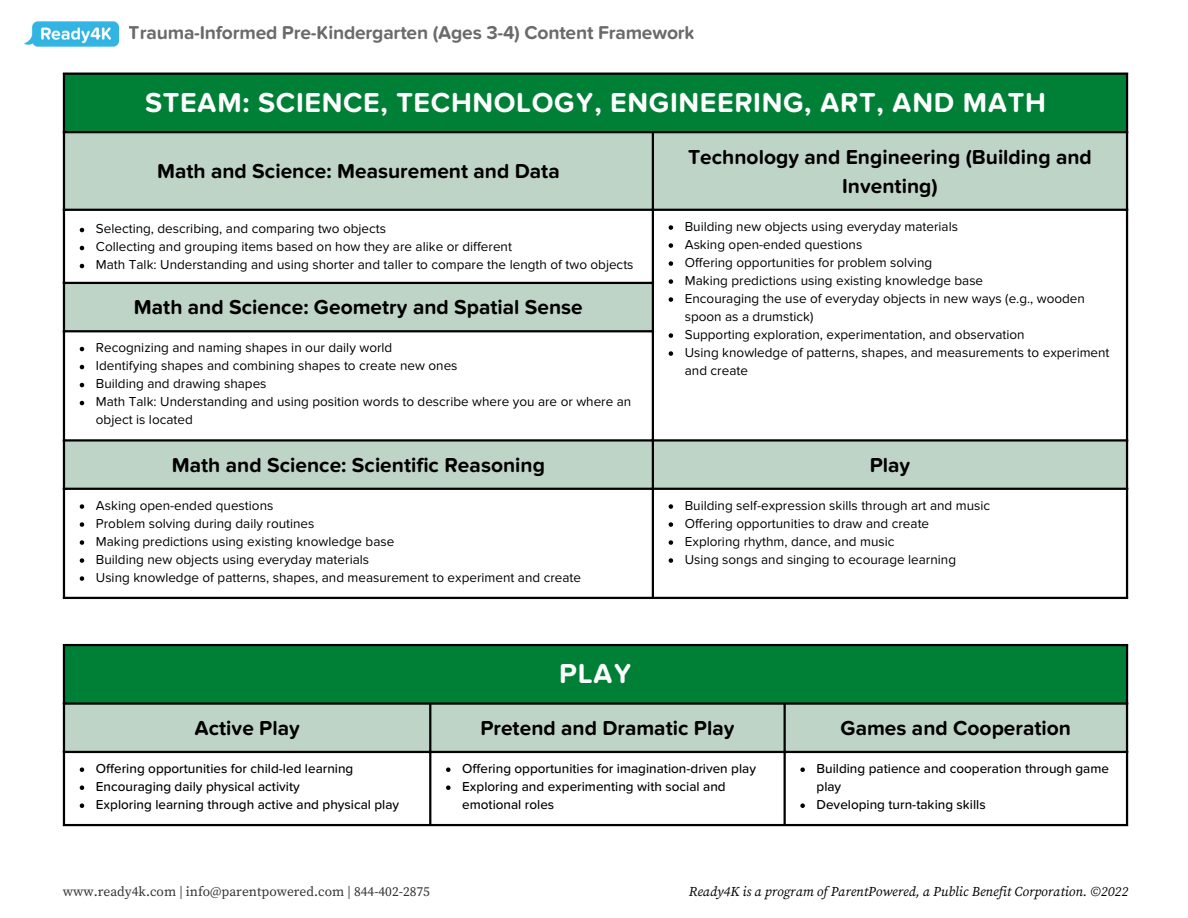
<style>
.page{position:relative;width:1188px;height:918px;background:#fff}
.page>*{position:absolute;margin:0;border:0;box-sizing:border-box;transform-origin:0 0}
.t1{font:700 28.5px "Proxima Nova Soft";letter-spacing:.02em;color:#fff}
.t2{font:700 21px/29.2px "Proxima Nova Soft";color:#000;text-align:center}
.t3{font:700 19.35px "Proxima Nova Soft";letter-spacing:-.01em;color:#000}
.t4{font:13.5px/18px "Proxima Nova Soft";color:#000}
.t5{font:500 13.5px/18px "Proxima Nova Soft";color:#000}
.t6{font:italic 13.5px "Source Serif Pro";color:#000}
.t7{font:13.5px "Source Serif Pro";color:#000}
</style>
<div class="page">
<div style="left:64px;top:73px;width:1063px;height:59px;background:#008037"></div>
<svg style="left:65px;top:133px;width:1061px;height:355px"></svg>
<svg style="left:80px;top:228px;width:4px;height:4px"></svg>
<svg style="left:80px;top:246px;width:4px;height:4px"></svg>
<svg style="left:80px;top:264px;width:4px;height:4px"></svg>
<svg style="left:669px;top:225px;width:4px;height:5px"></svg>
<svg style="left:669px;top:243px;width:4px;height:5px"></svg>
<svg style="left:669px;top:261px;width:4px;height:5px"></svg>
<svg style="left:669px;top:279px;width:4px;height:5px"></svg>
<svg style="left:669px;top:297px;width:4px;height:5px"></svg>
<svg style="left:669px;top:333px;width:4px;height:5px"></svg>
<svg style="left:669px;top:351px;width:4px;height:5px"></svg>
<svg style="left:80px;top:347px;width:4px;height:4px"></svg>
<svg style="left:80px;top:365px;width:4px;height:4px"></svg>
<svg style="left:80px;top:383px;width:4px;height:4px"></svg>
<svg style="left:80px;top:401px;width:4px;height:4px"></svg>
<svg style="left:80px;top:504px;width:4px;height:5px"></svg>
<svg style="left:80px;top:522px;width:4px;height:5px"></svg>
<svg style="left:80px;top:540px;width:4px;height:5px"></svg>
<svg style="left:80px;top:558px;width:4px;height:5px"></svg>
<svg style="left:80px;top:576px;width:4px;height:5px"></svg>
<svg style="left:669px;top:504px;width:4px;height:5px"></svg>
<svg style="left:669px;top:522px;width:4px;height:5px"></svg>
<svg style="left:669px;top:540px;width:4px;height:5px"></svg>
<svg style="left:669px;top:558px;width:4px;height:5px"></svg>
<hr style="left:63px;top:75px;width:2px;height:522px;background:#000">
<hr style="left:652px;top:133px;width:2px;height:464px;background:#000">
<hr style="left:1126px;top:75px;width:2px;height:522px;background:#000">
<hr style="left:63px;top:73px;width:1065px;height:2px;background:#000">
<hr style="left:63px;top:131px;width:1065px;height:2px;background:#000">
<hr style="left:63px;top:209px;width:1065px;height:2px;background:#000">
<hr style="left:63px;top:282px;width:591px;height:2px;background:#000">
<hr style="left:63px;top:330px;width:591px;height:2px;background:#000">
<hr style="left:63px;top:439px;width:1065px;height:3px;background:#000">
<hr style="left:63px;top:488px;width:1065px;height:2px;background:#000">
<hr style="left:63px;top:597px;width:1065px;height:2px;background:#000">
<img style="left:24px;top:21px;width:95px;height:26px">
<div style="left:64px;top:645px;width:1063px;height:59px;background:#008037"></div>
<div style="left:65px;top:705px;width:1061px;height:46px;background:#bed4c7"></div>
<svg style="left:80px;top:767px;width:4px;height:5px"></svg>
<svg style="left:80px;top:785px;width:4px;height:5px"></svg>
<svg style="left:80px;top:803px;width:4px;height:5px"></svg>
<svg style="left:446px;top:767px;width:5px;height:5px"></svg>
<svg style="left:446px;top:785px;width:5px;height:5px"></svg>
<svg style="left:800px;top:767px;width:5px;height:5px"></svg>
<svg style="left:800px;top:803px;width:5px;height:5px"></svg>
<hr style="left:63px;top:646px;width:2px;height:178px;background:#000">
<hr style="left:429px;top:705px;width:2px;height:119px;background:#000">
<hr style="left:784px;top:705px;width:2px;height:119px;background:#000">
<hr style="left:1126px;top:646px;width:2px;height:178px;background:#000">
<hr style="left:63px;top:644px;width:1065px;height:2px;background:#000">
<hr style="left:63px;top:702px;width:1065px;height:3px;background:#000">
<hr style="left:63px;top:751px;width:1065px;height:2px;background:#000">
<hr style="left:63px;top:824px;width:1065px;height:2px;background:#000">
<h3 class="t3" style="left:129px;top:21px;width:568px">Trauma-Informed Pre-Kindergarten (Ages 3-4) Content Framework</h3>
<h1 class="t1" style="left:145px;top:85px;width:902px">STEAM: SCIENCE, TECHNOLOGY, ENGINEERING, ART, AND MATH</h1>
<h2 class="t2" style="left:157px;top:156px;width:404px">Math and Science: Measurement and Data</h2>
<h2 class="t2" style="left:688px;top:142px;width:405px">Technology and Engineering (Building and<br>Inventing)</h2>
<p class="t4" style="left:96px;top:220px;width:539px">Selecting, describing, and comparing two objects<br>Collecting and grouping items based on how they are alike or different<br>Math Talk: Understanding and using shorter and taller to compare the length of two objects</p>
<p class="t4" style="left:685px;top:217px;width:426px">Building new objects using everyday materials<br>Asking open-ended questions<br>Offering opportunities for problem solving<br>Making predictions using existing knowledge base<br>Encouraging the use of everyday objects in new ways (e.g., wooden spoon as a drumstick)<br>Supporting exploration, experimentation, and observation<br>Using knowledge of patterns, shapes, and measurements to experiment and create</p>
<h2 class="t2" style="left:134px;top:292px;width:451px">Math and Science: Geometry and Spatial Sense</h2>
<p class="t4" style="left:96px;top:339px;width:537px">Recognizing and naming shapes in our daily world<br>Identifying shapes and combining shapes to create new ones<br>Building and drawing shapes<br>Math Talk: Understanding and using position words to describe where you are or where an object is located</p>
<h2 class="t2" style="left:172px;top:450px;width:375px">Math and Science: Scientific Reasoning</h2>
<h2 class="t2" style="left:870px;top:450px;width:42px">Play</h2>
<p class="t4" style="left:96px;top:496px;width:487px">Asking open-ended questions<br>Problem solving during daily routines<br>Making predictions using existing knowledge base<br>Building new objects using everyday materials<br>Using knowledge of patterns, shapes, and measurement to experiment and create</p>
<p class="t4" style="left:685px;top:496px;width:307px">Building self-expression skills through art and music Offering opportunities to draw and create<br>Exploring rhythm, dance, and music<br>Using songs and singing to ecourage learning</p>
<h1 class="t1" style="left:559px;top:656px;width:74px">PLAY</h1>
<h2 class="t2" style="left:194px;top:713px;width:107px">Active Play</h2>
<h2 class="t2" style="left:480px;top:713px;width:256px">Pretend and Dramatic Play</h2>
<h2 class="t2" style="left:841px;top:713px;width:232px">Games and Cooperation</h2>
<p class="t5" style="left:96px;top:759px;width:305px">Offering opportunities for child-led learning<br>Encouraging daily physical activity<br>Exploring learning through active and physical play</p>
<p class="t5" style="left:462px;top:759px;width:295px">Offering opportunities for imagination-driven play<br>Exploring and experimenting with social and emotional roles</p>
<p class="t5" style="left:817px;top:759px;width:294px">Building patience and cooperation through game play<br>Developing turn-taking skills</p>
<p class="t7" style="left:63px;top:883px;width:369px">www.ready4k.com | info@parentpowered.com | 844-402-2875</p>
<p class="t6" style="left:689px;top:883px;width:441px">Ready4K is a program of ParentPowered, a Public Benefit Corporation. ©2022</p>
</div>
